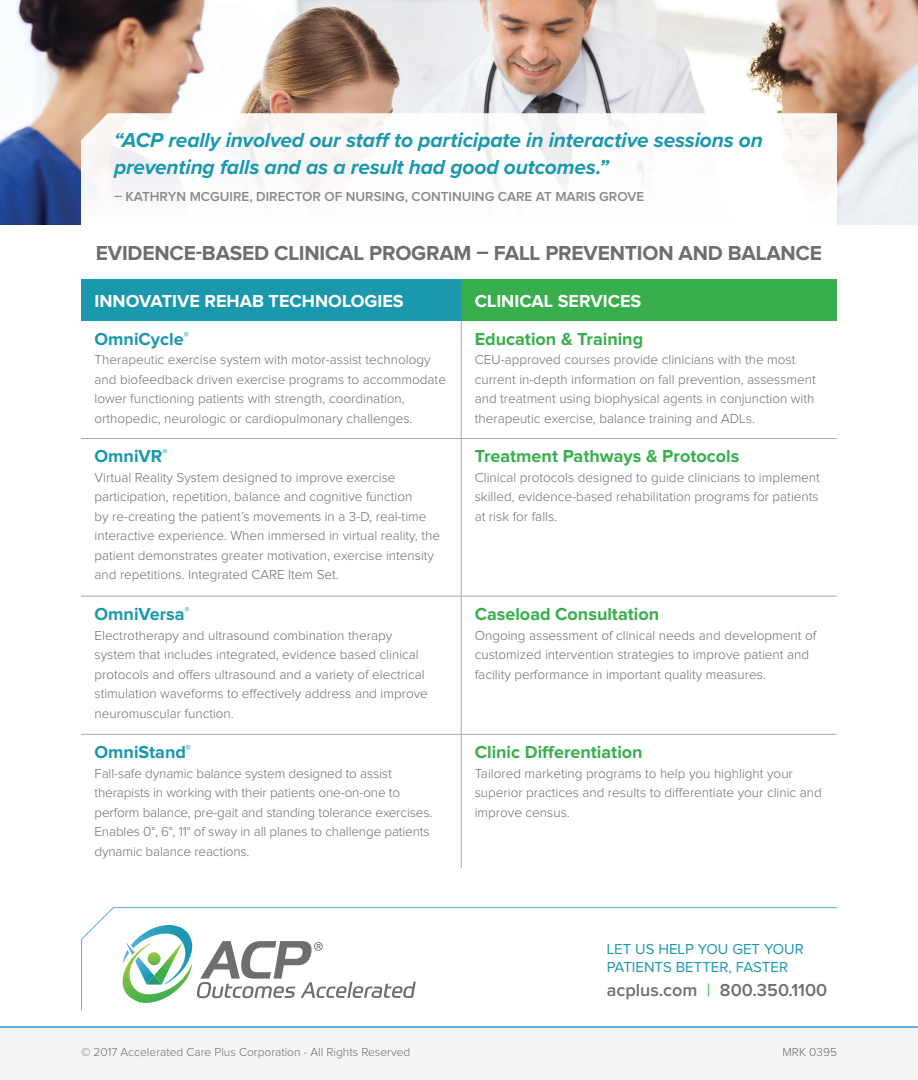
<style>
.page{position:relative;width:918px;height:1080px;background:#fff}
.page>*{position:absolute;margin:0;border:0;box-sizing:border-box;transform-origin:0 0}
.t1{font:italic 700 21px/27px "Proxima Nova";letter-spacing:-.01em;color:#1a98ae}
.t2{font:700 21px "Proxima Nova";letter-spacing:-.01em;color:#6d6e70}
.t3{font:700 18px "Proxima Nova";color:#38af4c}
.t4{font:700 18px "Proxima Nova";color:#fff}
.t5{font:700 18px "Proxima Nova";color:#1a98ae}
.t6{font:600 18px "Proxima Nova";color:#6d6e70}
.t7{font:15px "Proxima Nova";color:#1a98ae}
.t8{font:300 13.5px/19.5px "Proxima Nova";color:#6d6e70}
.t9{font:600 13.5px "Proxima Nova";color:#8a888a}
.t10{font:300 12px "Proxima Nova";color:#6d6e70}
.s1{font-weight:400;color:#38af4c}
</style>
<div class="page">
<img style="left:0;top:0;width:918px;height:225px">
<svg style="left:81px;top:113px;width:756px;height:112px"></svg>
<div style="left:0;top:1026px;width:918px;height:54px;background:#f3f6f4"></div>
<hr style="left:0;top:1026px;width:918px;height:1px;background:#61b3e4">
<div style="left:81px;top:280px;width:380px;height:41px;background:#1a98ae"></div>
<div style="left:461px;top:280px;width:376px;height:41px;background:#38af4c"></div>
<hr style="left:81px;top:438px;width:380px;height:1px;background:#aba9aa">
<hr style="left:461px;top:438px;width:376px;height:1px;background:#aba9aa">
<hr style="left:81px;top:596px;width:380px;height:1px;background:#aba9aa">
<hr style="left:461px;top:596px;width:376px;height:1px;background:#aba9aa">
<hr style="left:81px;top:734px;width:380px;height:1px;background:#aba9aa">
<hr style="left:461px;top:734px;width:376px;height:1px;background:#aba9aa">
<hr style="left:461px;top:321px;width:1px;height:118px;background:#aba9aa">
<hr style="left:461px;top:439px;width:1px;height:157px;background:#aba9aa">
<hr style="left:461px;top:596px;width:1px;height:138px;background:#aba9aa">
<hr style="left:461px;top:734px;width:1px;height:134px;background:#aba9aa">
<svg style="left:81px;top:907px;width:756px;height:103px"></svg>
<svg style="left:122px;top:925px;width:294px;height:78px"></svg>
<p class="t1" style="left:114px;top:126px;width:650px">“ACP really involved our staff to participate in interactive sessions on preventing falls and as a result had good outcomes.”</p>
<p class="t9" style="left:114px;top:189px;width:532px">– KATHRYN MCGUIRE, DIRECTOR OF NURSING, CONTINUING CARE AT MARIS GROVE</p>
<p class="t2" style="left:96px;top:241px;width:728px">EVIDENCE-BASED CLINICAL PROGRAM – FALL PREVENTION AND BALANCE</p>
<p class="t4" style="left:94px;top:291px;width:311px">INNOVATIVE REHAB TECHNOLOGIES</p>
<p class="t4" style="left:475px;top:291px;width:168px">CLINICAL SERVICES</p>
<p class="t5" style="left:94px;top:329px;width:96px">OmniCycle<sup>®</sup></p>
<p class="t8" style="left:94px;top:350px;width:353px">Therapeutic exercise system with motor-assist technology and biofeedback driven exercise programs to accommodate lower functioning patients with strength, coordination, orthopedic, neurologic or cardiopulmonary challenges.</p>
<p class="t3" style="left:475px;top:329px;width:170px">Education &amp; Training</p>
<p class="t8" style="left:475px;top:350px;width:343px">CEU-approved courses provide clinicians with the most current in-depth information on fall prevention, assessment and treatment using biophysical agents in conjunction with therapeutic exercise, balance training and ADLs.</p>
<p class="t5" style="left:94px;top:446px;width:75px">OmniVR<sup>®</sup></p>
<p class="t8" style="left:94px;top:468px;width:347px">Virtual Reality System designed to improve exercise participation, repetition, balance and cognitive function<br>by re-creating the patient’s movements in a 3-D, real-time interactive experience. When immersed in virtual reality, the patient demonstrates greater motivation, exercise intensity and repetitions. Integrated CARE Item Set.</p>
<p class="t5" style="left:94px;top:604px;width:97px">OmniVersa<sup>®</sup></p>
<p class="t8" style="left:94px;top:626px;width:335px">Electrotherapy and ultrasound combination therapy system that includes integrated, evidence based clinical protocols and offers ultrasound and a variety of electrical stimulation waveforms to effectively address and improve neuromuscular function.</p>
<p class="t5" style="left:94px;top:742px;width:98px">OmniStand<sup>®</sup></p>
<p class="t8" style="left:94px;top:764px;width:339px">Fall-safe dynamic balance system designed to assist therapists in working with their patients one-on-one to perform balance, pre-gait and standing tolerance exercises.<br>Enables 0°, 6°, 11° of sway in all planes to challenge patients dynamic balance reactions.</p>
<p class="t3" style="left:475px;top:446px;width:266px">Treatment Pathways &amp; Protocols</p>
<p class="t8" style="left:475px;top:468px;width:347px;text-align:justify">Clinical protocols designed to guide clinicians to implement skilled, evidence-based rehabilitation programs for patients at risk for falls.</p>
<p class="t3" style="left:475px;top:604px;width:186px">Caseload Consultation</p>
<p class="t8" style="left:475px;top:626px;width:343px">Ongoing assessment of clinical needs and development of customized intervention strategies to improve patient and facility performance in important quality measures.</p>
<p class="t3" style="left:475px;top:742px;width:169px">Clinic Differentiation</p>
<p class="t8" style="left:475px;top:764px;width:349px">Tailored marketing programs to help you highlight your superior practices and results to differentiate your clinic and improve census.</p>
<p class="t7" style="left:607px;top:940px;width:199px">LET US HELP YOU GET YOUR</p>
<p class="t7" style="left:607px;top:958px;width:183px">PATIENTS BETTER, FASTER</p>
<p class="t6" style="left:607px;top:979px;width:222px">acplus.com <span class="s1">|</span> 800.350.1100</p>
<p class="t10" style="left:81px;top:1045px;width:331px">© 2017 Accelerated Care Plus Corporation - All Rights Reserved</p>
<p class="t10" style="left:782px;top:1045px;width:56px">MRK 0395</p>
</div>
